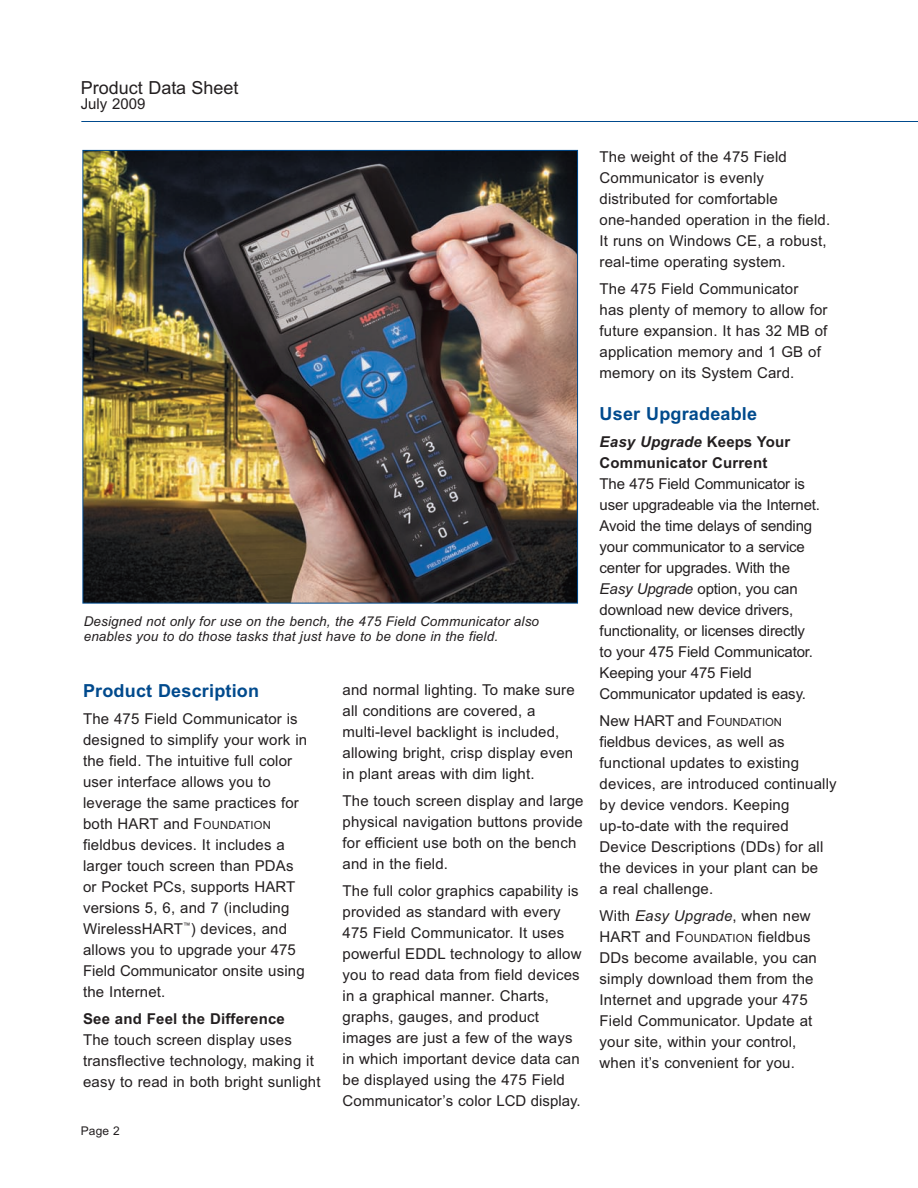
<style>
.page{position:relative;width:918px;height:1188px;background:#fff}
.page>*{position:absolute;margin:0;border:0;box-sizing:border-box;transform-origin:0 0}
.t1{font:700 18px "Arial";letter-spacing:.01em;color:#004a8d}
.t2{font:18px "Arial";color:#231f20}
.t3{font:15px/21px "Arial";letter-spacing:.01em;color:#231f20}
.t4{font:15px/21px "Arial";letter-spacing:-.01em;color:#231f20}
.t5{font:700 15px/21px "Arial";letter-spacing:.01em;color:#231f20}
.t6{font:italic 13.5px/15px "Arial";letter-spacing:.01em;color:#231f20}
.t7{font:12px "Arial";color:#231f20}
.s1{font-size:11.25px}
.s2{font-style:italic}
</style>
<div class="page">
<hr style="left:81px;top:121px;width:837px;height:1px;background:#004a8d">
<img style="left:84px;top:152px;width:492px;height:450px">
<p class="t2" style="left:81px;top:77px;width:159px">Product Data Sheet</p>
<p class="t3" style="left:81px;top:93px;width:66px">July 2009</p>
<p class="t6" style="left:84px;top:614px;width:457px">Designed not only for use on the bench, the 475 Field Communicator also enables you to do those tasks that just have to be done in the field.</p>
<p class="t1" style="left:83px;top:680px;width:178px">Product Description</p>
<p class="t3" style="left:83px;top:708px;width:226px">The 475 Field Communicator is designed to simplify your work in the field. The intuitive full color user interface allows you to leverage the same practices for both HART and F<span class="s1">OUNDATION </span>fieldbus devices. It includes a larger touch screen than PDAs or Pocket PCs, supports HART versions 5, 6, and 7 (including<br>WirelessHART<sup>™</sup>) devices, and allows you to upgrade your 475<br>Field Communicator onsite using the Internet.</p>
<p class="t5" style="left:83px;top:1008px;width:203px">See and Feel the Difference</p>
<p class="t3" style="left:83px;top:1029px;width:239px">The touch screen display uses transflective technology, making it easy to read in both bright sunlight</p>
<p class="t7" style="left:81px;top:1124px;width:41px">Page 2</p>
<p class="t3" style="left:343px;top:679px;width:234px">and normal lighting. To make sure all conditions are covered, a multi-level backlight is included, allowing bright, crisp display even in plant areas with dim light.</p>
<p class="t3" style="left:343px;top:790px;width:243px">The touch screen display and large physical navigation buttons provide for efficient use both on the bench and in the field.</p>
<p class="t3" style="left:343px;top:880px;width:241px">The full color graphics capability is provided as standard with every<br>475 Field Communicator. It uses powerful EDDL technology to allow you to read data from field devices in a graphical manner. Charts, graphs, gauges, and product images are just a few of the ways in which important device data can be displayed using the 475 Field<br>Communicator’s color LCD display.</p>
<p class="t3" style="left:600px;top:147px;width:232px">The weight of the 475 Field<br>Communicator is evenly distributed for comfortable one-handed operation in the field.<br>It runs on Windows CE, a robust, real-time operating system.</p>
<p class="t3" style="left:600px;top:279px;width:229px">The 475 Field Communicator<br>has plenty of memory to allow for future expansion. It has 32 MB of application memory and 1 GB of memory on its System Card.</p>
<p class="t1" style="left:600px;top:404px;width:159px">User Upgradeable</p>
<p class="t5" style="left:600px;top:432px;width:192px"><span class="s2">Easy Upgrade</span> Keeps Your<br>Communicator Current</p>
<p class="t4" style="left:600px;top:474px;width:222px">The 475 Field Communicator is user upgradeable via the Internet.<br>Avoid the time delays of sending your communicator to a service center for upgrades. With the<br><span class="s2">Easy Upgrade</span> option, you can download new device drivers, functionality, or licenses directly to your 475 Field Communicator.<br>Keeping your 475 Field<br>Communicator updated is easy.</p>
<p class="t3" style="left:600px;top:711px;width:239px">New HART and F<span class="s1">OUNDATION </span>fieldbus devices, as well as functional updates to existing devices, are introduced continually by device vendors. Keeping up-to-date with the required<br>Device Descriptions (DDs) for all the devices in your plant can be<br>a real challenge.</p>
<p class="t3" style="left:600px;top:906px;width:219px">With <span class="s2">Easy Upgrade</span>, when new<br>HART and F<span class="s1">OUNDATION</span> fieldbus<br>DDs become available, you can simply download them from the<br>Internet and upgrade your 475<br>Field Communicator. Update at your site, within your control, when it’s convenient for you.</p>
</div>
